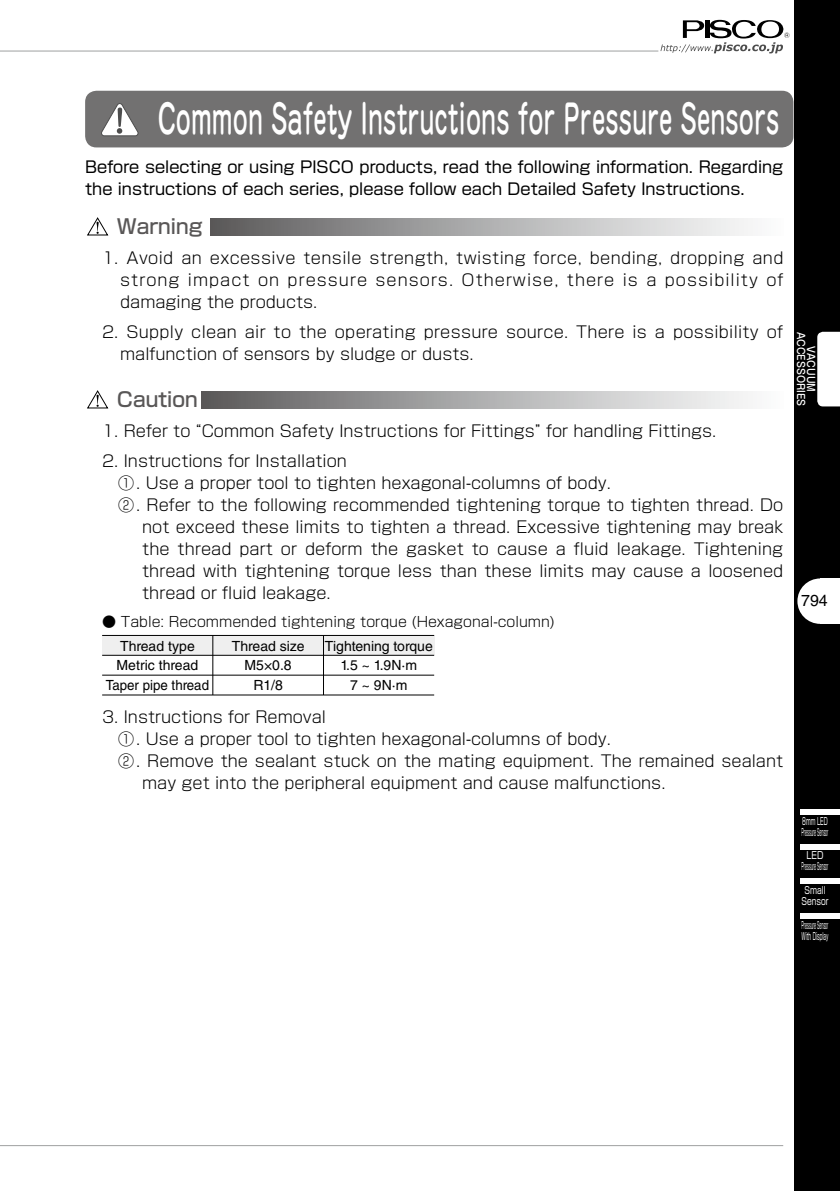
<style>
.page{position:relative;width:840px;height:1191px;background:#fff}
.page>*{position:absolute;margin:0;border:0;box-sizing:border-box;transform-origin:0 0}
.t1{font:500 40px "Jun 34 Pro";color:#fff;scale:.6 1}
.t2{font:500 20px "Shin Go Pr 6";color:#595757}
.t3{font:300 16px/22px "Shin Go Pr 6";color:#000;text-align:justify}
.t4{font:16px/22px "Shin Go Pr 6";color:#000}
.t5{font:16px "Helvetica LT Std";color:#000}
.t6{font:14px "Helvetica LT Std";color:#000}
.t7{font:300 14px "Shin Go Pr 6";color:#000}
.t8{font:14px "Helvetica LT Std";color:#000;scale:.95 1}
.t9{font:10px/11px "Shin Go Pr 6";color:#fff;scale:.31 1}
.t10{font:10px/11px "Shin Go Pr 6";color:#fff;scale:.5 1}
.t11{font:10px/11px "Shin Go Pr 6";color:#fff;text-align:center;scale:.8 1}
.t12{font:500 10px/10px "Shin M Go Pr 6";color:#fff;text-align:center;scale:.92 1}
.t13{font:10px/11px "Shin Go Pr 6";color:#fff;scale:.74 1}
</style>
<div class="page">
<hr style="left:0;top:51px;width:658px;height:1px;background:#9fa0a0">
<hr style="left:0;top:1145px;width:782px;height:1px;background:#9fa0a0">
<div style="left:794px;top:0;width:45px;height:1191px;background:#000"></div>
<svg style="left:797px;top:578px;width:22px;height:46px"></svg>
<div style="left:819px;top:578px;width:20px;height:46px;background:#fff"></div>
<div style="left:799px;top:878px;width:40px;height:6px;background:#fff"></div>
<div style="left:799px;top:913px;width:40px;height:6px;background:#fff"></div>
<div style="left:799px;top:843px;width:40px;height:6px;background:#fff"></div>
<svg style="left:660px;top:20px;width:129px;height:33px"></svg>
<div style="left:799px;top:809px;width:40px;height:5px;background:#fff"></div>
<div style="left:817px;top:332px;width:22px;height:74px;background:#fff"></div>
<div style="left:85px;top:91px;width:708px;height:56px;background:#727171;border-radius:11px"></div>
<svg style="left:101px;top:103px;width:38px;height:34px"></svg>
<svg style="left:87px;top:217px;width:21px;height:18px"></svg>
<div style="left:210px;top:218px;width:572px;height:17px;background:linear-gradient(to right,#5e5d5e,#fff)"></div>
<svg style="left:87px;top:390px;width:21px;height:18px"></svg>
<div style="left:201px;top:391px;width:581px;height:17px;background:linear-gradient(to right,#5e5d5e,#fff)"></div>
<div style="left:102px;top:635px;width:332px;height:20px;background:#efefef"></div>
<hr style="left:102px;top:635px;width:332px;height:1px;background:#000">
<hr style="left:102px;top:655px;width:332px;height:1px;background:#000">
<hr style="left:102px;top:675px;width:332px;height:1px;background:#000">
<hr style="left:102px;top:694px;width:332px;height:1px;background:#000">
<hr style="left:212px;top:635px;width:1px;height:60px;background:#000">
<hr style="left:323px;top:635px;width:1px;height:60px;background:#000">
<h1 class="t1" style="left:158px;top:87px;width:1036px">Common Safety Instructions for Pressure Sensors</h1>
<p class="t4" style="left:85px;top:155px;width:699px">Before selecting or using PISCO products, read the following information. Regarding the instructions of each series, please follow each Detailed Safety Instructions.</p>
<p class="t2" style="left:117px;top:210px;width:87px">Warning</p>
<p class="t3" style="left:120px;top:245px;width:664px;text-indent:-18px">1. Avoid an excessive tensile strength, twisting force, bending, dropping and strong impact on pressure sensors. Otherwise, there is a possibility of damaging the products.</p>
<p class="t3" style="left:120px;top:319px;width:664px;text-indent:-18px">2. Supply clean air to the operating pressure source. There is a possibility of malfunction of sensors by sludge or dusts.</p>
<p class="t2" style="left:117px;top:383px;width:82px">Caution</p>
<p class="t3" style="left:102px;top:418px;width:615px">1. Refer to “Common Safety Instructions for Fittings” for handling Fittings.</p>
<p class="t3" style="left:102px;top:448px;width:246px">2. Instructions for Installation</p>
<p class="t3" style="left:102px;top:470px;width:510px">　①. Use a proper tool to tighten hexagonal-columns of body.</p>
<p class="t3" style="left:102px;top:492px;width:682px">　②. Refer to the following recommended tightening torque to tighten thread. Do</p>
<p class="t3" style="left:142px;top:514px;width:642px">not exceed these limits to tighten a thread. Excessive tightening may break</p>
<p class="t3" style="left:142px;top:536px;width:642px">the thread part or deform the gasket to cause a fluid leakage. Tightening</p>
<p class="t3" style="left:142px;top:558px;width:642px">thread with tightening torque less than these limits may cause a loosened</p>
<p class="t3" style="left:142px;top:580px;width:190px">thread or fluid leakage.</p>
<p class="t7" style="left:102px;top:610px;width:454px">● Table: Recommended tightening torque (Hexagonal-column)</p>
<p class="t6" style="left:120px;top:637px;width:76px">Thread type</p>
<p class="t6" style="left:232px;top:637px;width:74px">Thread size</p>
<p class="t6" style="left:325px;top:637px;width:109px">Tightening torque</p>
<p class="t6" style="left:117px;top:657px;width:83px">Metric thread</p>
<p class="t6" style="left:244px;top:657px;width:49px">M5×0.8</p>
<p class="t6" style="left:340px;top:657px;width:78px">1.5 ~ 1.9N·m</p>
<p class="t8" style="left:106px;top:677px;width:110px">Taper pipe thread</p>
<p class="t6" style="left:253px;top:677px;width:31px">R1/8</p>
<p class="t6" style="left:350px;top:677px;width:59px">7 ~ 9N·m</p>
<p class="t3" style="left:102px;top:704px;width:225px">3. Instructions for Removal</p>
<p class="t3" style="left:102px;top:726px;width:510px">　①. Use a proper tool to tighten hexagonal-columns of body.</p>
<p class="t3" style="left:102px;top:748px;width:682px">　②. Remove the sealant stuck on the mating equipment. The remained sealant</p>
<p class="t3" style="left:142px;top:770px;width:524px">may get into the peripheral equipment and cause malfunctions.</p>
<p class="t12" style="left:815px;top:332px;width:83px;rotate:90deg">VACUUM<br>ACCESSORIES</p>
<p class="t5" style="left:800px;top:591px;width:28px">794</p>
<p class="t10" style="left:801px;top:814px;width:55px">8mm LED<br>Pressure Sensor</p>
<p class="t11" style="left:801px;top:849px;width:35px">LED<br>Pressure Sensor</p>
<p class="t13" style="left:801px;top:884px;width:38px">Small<br>Sensor</p>
<p class="t9" style="left:801px;top:919px;width:89px">Pressure Sensor<br>With Display</p>
</div>
